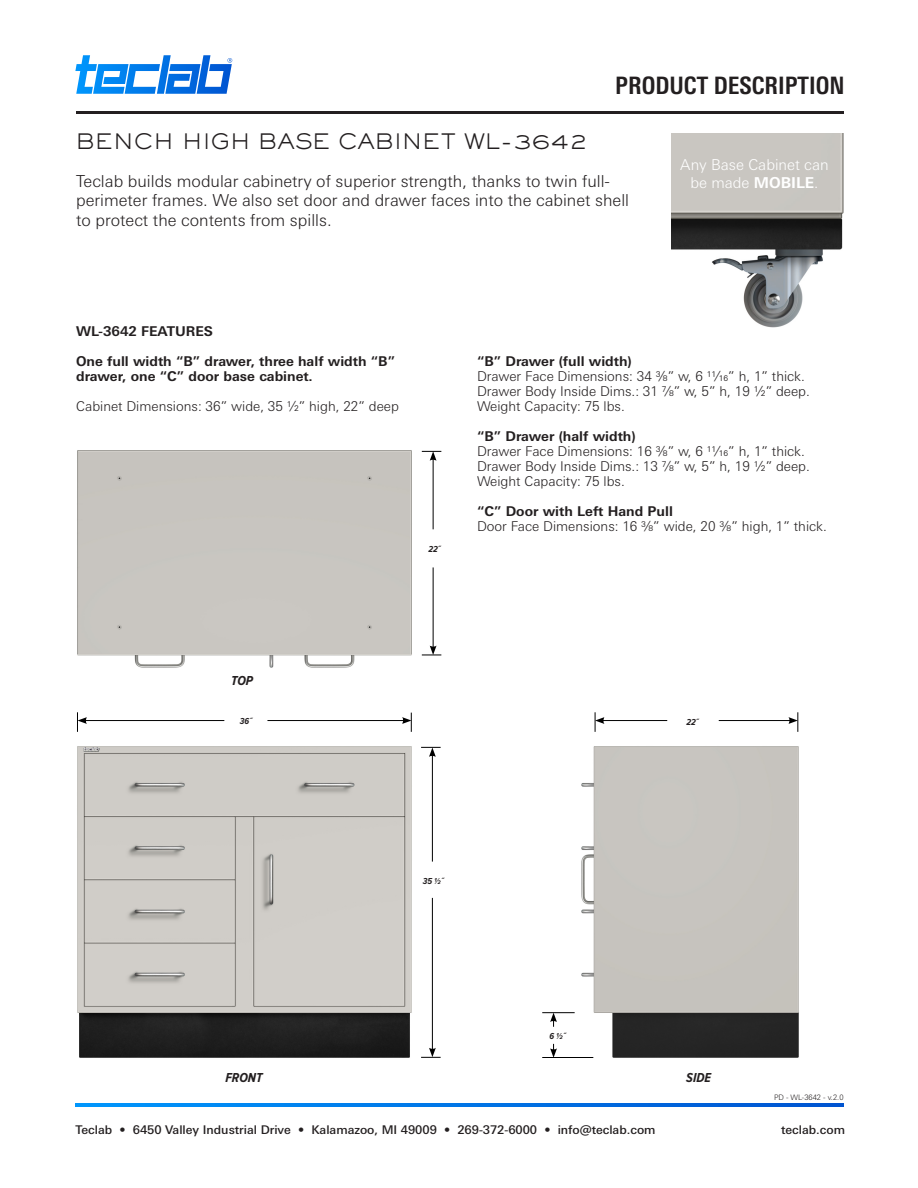
<style>
.page{position:relative;width:918px;height:1188px;background:#fff}
.page>*{position:absolute;margin:0;border:0;box-sizing:border-box;transform-origin:0 0}
.t1{font:700 condensed 24px "Univers Next Pro";color:#231f20}
.t2{font:300 21px "Sackers Gothic Std";color:#231f20}
.t3{font:300 16.5px/19.8px "Univers Next Pro";color:#231f20}
.t4{font:300 15px/18px "Univers Next Pro";color:#fff;text-align:center}
.t5{font:300 13.5px "Univers Next Pro";color:#231f20}
.t6{font:700 13.5px/15px "Univers Next Pro";color:#231f20}
.t7{font:italic 700 13.5px "Proxima Nova Cond";color:#231f20}
.t8{font:500 12px "Univers Next Pro";color:#231f20}
.t9{font:italic 700 9px "Proxima Nova Cond";letter-spacing:.09em;color:#231f20}
.t10{font:300 7.5px "Univers Next Pro";color:#231f20}
.s1{font-weight:700}
</style>
<div class="page">
<img style="left:77px;top:746px;width:335px;height:312px">
<img style="left:581px;top:746px;width:218px;height:312px">
<svg style="left:75px;top:55px;width:157px;height:39px"></svg>
<svg style="left:76px;top:1104px;width:768px;height:3px;background:#0074e6"></svg>
<hr style="left:76px;top:111px;width:768px;height:3px;background:#231f20">
<hr style="left:267px;top:720px;width:138px;height:1px;background:#000">
<hr style="left:85px;top:720px;width:139px;height:1px;background:#000">
<svg style="left:77px;top:712px;width:10px;height:20px"></svg>
<svg style="left:402px;top:713px;width:10px;height:19px"></svg>
<hr style="left:719px;top:720px;width:72px;height:1px;background:#000">
<hr style="left:602px;top:720px;width:65px;height:1px;background:#000">
<svg style="left:788px;top:712px;width:11px;height:20px"></svg>
<svg style="left:595px;top:712px;width:9px;height:20px"></svg>
<hr style="left:433px;top:567px;width:1px;height:81px;background:#000">
<hr style="left:433px;top:458px;width:1px;height:71px;background:#000">
<svg style="left:422px;top:646px;width:19px;height:10px"></svg>
<svg style="left:422px;top:451px;width:19px;height:10px"></svg>
<hr style="left:432px;top:898px;width:1px;height:152px;background:#000">
<hr style="left:432px;top:754px;width:1px;height:108px;background:#000">
<svg style="left:421px;top:747px;width:20px;height:10px"></svg>
<svg style="left:421px;top:1048px;width:20px;height:10px"></svg>
<svg style="left:550px;top:1044px;width:7px;height:13px"></svg>
<svg style="left:550px;top:1013px;width:7px;height:14px"></svg>
<hr style="left:542px;top:1057px;width:51px;height:1px;background:#000">
<hr style="left:542px;top:1012px;width:33px;height:1px;background:#000">
<img style="left:77px;top:450px;width:335px;height:218px">
<img style="left:671px;top:134px;width:172px;height:194px">
<p class="t2" style="left:76px;top:128px;width:513px">BENCH HIGH BASE CABINET WL-3642</p>
<p class="t1" style="left:615px;top:71px;width:231px">PRODUCT DESCRIPTION</p>
<p class="t3" style="left:76px;top:171px;width:555px">Teclab builds modular cabinetry of superior strength, thanks to twin full&shy;perimeter frames. We also set door and drawer faces into the cabinet shell to protect the contents from spills.</p>
<p class="t4" style="left:680px;top:155px;width:150px">Any Base Cabinet can be made <span class="s1">MOBILE</span>.</p>
<p class="t6" style="left:76px;top:324px;width:138px">WL-3642 FEATURES</p>
<p class="t6" style="left:76px;top:354px;width:321px">One full width “B” drawer, three half width “B” drawer, one “C” door base cabinet.</p>
<p class="t5" style="left:76px;top:398px;width:324px">Cabinet Dimensions: 36” wide, 35 1/2” high, 22” deep</p>
<p class="t9" style="left:429px;top:545px;width:14px">22˝</p>
<p class="t6" style="left:477px;top:354px;width:156px">“B” Drawer (full width)</p>
<p class="t5" style="left:477px;top:368px;width:330px">Drawer Face Dimensions: 34 3/8” w, 6 11/16” h, 1” thick.</p>
<p class="t5" style="left:477px;top:383px;width:334px">Drawer Body Inside Dims.: 31 7/8” w, 5” h, 19 1/2” deep.</p>
<p class="t5" style="left:477px;top:398px;width:149px">Weight Capacity: 75 lbs.</p>
<p class="t6" style="left:477px;top:429px;width:160px">“B” Drawer (half width)</p>
<p class="t5" style="left:477px;top:443px;width:330px">Drawer Face Dimensions: 16 3/8” w, 6 11/16” h, 1” thick.</p>
<p class="t5" style="left:477px;top:458px;width:334px">Drawer Body Inside Dims.: 13 7/8” w, 5” h, 19 1/2” deep.</p>
<p class="t5" style="left:477px;top:473px;width:149px">Weight Capacity: 75 lbs.</p>
<p class="t6" style="left:477px;top:504px;width:197px">“C” Door with Left Hand Pull</p>
<p class="t5" style="left:477px;top:518px;width:351px">Door Face Dimensions: 16 3/8” wide, 20 3/8” high, 1” thick.</p>
<p class="t7" style="left:231px;top:675px;width:24px">TOP</p>
<p class="t9" style="left:240px;top:717px;width:14px">36˝</p>
<p class="t9" style="left:686px;top:718px;width:14px">22˝</p>
<p class="t9" style="left:423px;top:876px;width:22px">35 1/2˝</p>
<p class="t9" style="left:550px;top:1031px;width:18px">6 1/2˝</p>
<p class="t7" style="left:226px;top:1071px;width:38px">FRONT</p>
<p class="t7" style="left:686px;top:1071px;width:26px">SIDE</p>
<p class="t10" style="left:774px;top:1093px;width:71px">PD - WL-3642 - v.2.0</p>
<p class="t8" style="left:76px;top:1123px;width:582px">Teclab • 6450 Valley Industrial Drive • Kalamazoo, MI 49009 • 269-372-6000 • info@teclab.com</p>
<p class="t8" style="left:781px;top:1123px;width:65px">teclab.com</p>
</div>
